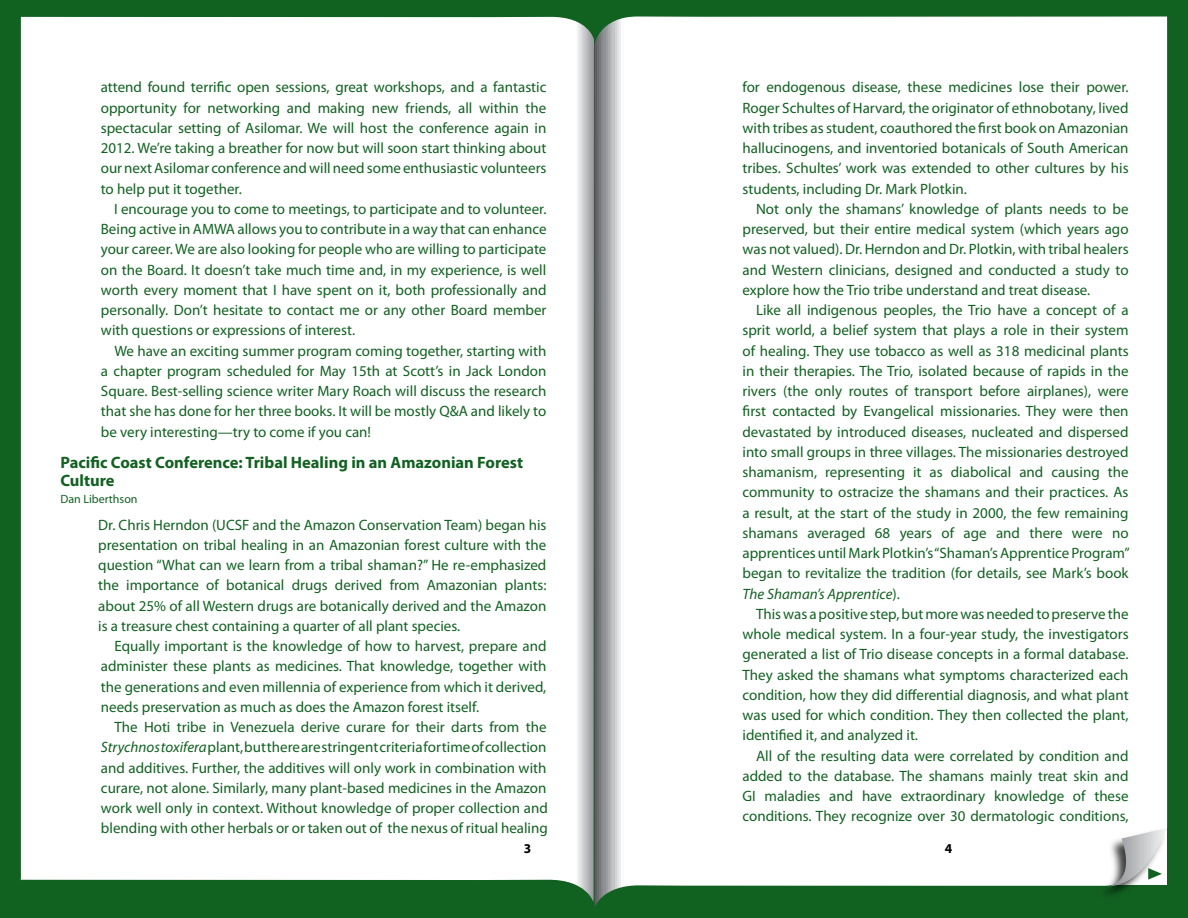
<style>
.page{position:relative;width:1188px;height:918px;background:#fff}
.page>*{position:absolute;margin:0;border:0;box-sizing:border-box;transform-origin:0 0}
.t1{font:700 16.5px/18px "Myriad Pro";color:#116121}
.t2{font:15px/20.2px "Myriad Pro";color:#116121;text-align:justify}
.t3{font:12px "Myriad Pro";color:#116121}
.s1{font-style:italic}
</style>
<div class="page">
<div style="left:0;top:0;width:594px;height:918px;background:#116121"></div>
<div style="left:19px;top:16px;width:575px;height:886px;background:#fff"></div>
<div style="left:594px;top:0;width:594px;height:918px;background:#116121"></div>
<svg style="left:594px;top:16px;width:573px;height:891px;background:#f4f6f5"></svg>
<div style="left:1095px;top:827px;width:73px;height:74px;background:#000;opacity:.75"></div>
<svg style="left:1108px;top:828px;width:59px;height:58px;background:#cccfce"></svg>
<svg style="left:525px;top:844px;width:6px;height:9px"></svg>
<svg style="left:945px;top:844px;width:7px;height:9px"></svg>
<p class="t2" style="left:101px;top:77px;width:447px">attend found terrific open sessions, great workshops, and a fantastic opportunity for networking and making new friends, all within the spectacular setting of Asilomar. We will host the conference again in 2012. We’re taking a breather for now but will soon start thinking about our next Asilomar conference and will need some enthusiastic volunteers to help put it together.</p>
<p class="t2" style="left:101px;top:198px;width:447px;text-indent:14px">I encourage you to come to meetings, to participate and to volunteer.<br>Being active in AMWA allows you to contribute in a way that can enhance your career. We are also looking for people who are willing to participate on the Board. It doesn’t take much time and, in my experience, is well worth every moment that I have spent on it, both professionally and personally. Don’t hesitate to contact me or any other Board member with questions or expressions of interest.</p>
<p class="t2" style="left:101px;top:340px;width:447px;text-indent:14px">We have an exciting summer program coming together, starting with a chapter program scheduled for May 15th at Scott’s in Jack London Square. Best-selling science writer Mary Roach will discuss the research that she has done for her three books. It will be mostly Q&amp;A and likely to be very interesting—try to come if you can!</p>
<p class="t1" style="left:60px;top:453px;width:464px">Pacific Coast Conference: Tribal Healing in an Amazonian Forest<br>Culture</p>
<p class="t3" style="left:60px;top:491px;width:79px">Dan Liberthson</p>
<p class="t2" style="left:98px;top:514px;width:450px">Dr. Chris Herndon (UCSF and the Amazon Conservation Team) began his presentation on tribal healing in an Amazonian forest culture with the question “What can we learn from a tribal shaman?” He re-emphasized the importance of botanical drugs derived from Amazonian plants: about 25% of all Western drugs are botanically derived and the Amazon is a treasure chest containing a quarter of all plant species.</p>
<p class="t2" style="left:101px;top:636px;width:447px;text-indent:14px">Equally important is the knowledge of how to harvest, prepare and administer these plants as medicines. That knowledge, together with the generations and even millennia of experience from which it derived, needs preservation as much as does the Amazon forest itself.</p>
<p class="t2" style="left:101px;top:717px;width:449px;text-indent:14px">The Hoti tribe in Venezuela derive curare for their darts from the <span class="s1">Strychnos toxifera</span> plant, but there are stringent criteria for time of collection and additives. Further, the additives will only work in combination with curare, not alone. Similarly, many plant-based medicines in the Amazon work well only in context. Without knowledge of proper collection and blending with other herbals or or taken out of the nexus of ritual healing</p>
<p class="t2" style="left:742px;top:77px;width:388px">for endogenous disease, these medicines lose their power.<br>Roger Schultes of Harvard, the originator of ethnobotany, lived with tribes as student, coauthored the first book on Amazonian hallucinogens, and inventoried botanicals of South American tribes. Schultes’ work was extended to other cultures by his students, including Dr. Mark Plotkin.</p>
<p class="t2" style="left:742px;top:198px;width:388px;text-indent:14px">Not only the shamans’ knowledge of plants needs to be preserved, but their entire medical system (which years ago was not valued). Dr. Herndon and Dr. Plotkin, with tribal healers and Western clinicians, designed and conducted a study to explore how the Trio tribe understand and treat disease.</p>
<p class="t2" style="left:742px;top:300px;width:389px;text-indent:14px">Like all indigenous peoples, the Trio have a concept of a sprit world, a belief system that plays a role in their system of healing. They use tobacco as well as 318 medicinal plants in their therapies. The Trio, isolated because of rapids in the rivers (the only routes of transport before airplanes), were first contacted by Evangelical missionaries. They were then devastated by introduced diseases, nucleated and dispersed into small groups in three villages. The missionaries destroyed shamanism, representing it as diabolical and causing the community to ostracize the shamans and their practices. As a result, at the start of the study in 2000, the few remaining shamans averaged 68 years of age and there were no apprentices until Mark Plotkin’s “Shaman’s Apprentice Program” began to revitalize the tradition (for details, see Mark’s book <span class="s1">The Shaman’s Apprentice</span>).</p>
<p class="t2" style="left:742px;top:603px;width:388px;text-indent:14px">This was a positive step, but more was needed to preserve the whole medical system. In a four-year study, the investigators generated a list of Trio disease concepts in a formal database.<br>They asked the shamans what symptoms characterized each condition, how they did differential diagnosis, and what plant was used for which condition. They then collected the plant, identified it, and analyzed it.</p>
<p class="t2" style="left:742px;top:745px;width:388px;text-indent:14px">All of the resulting data were correlated by condition and added to the database. The shamans mainly treat skin and GI maladies and have extraordinary knowledge of these conditions. They recognize over 30 dermatologic conditions,</p>
</div>
